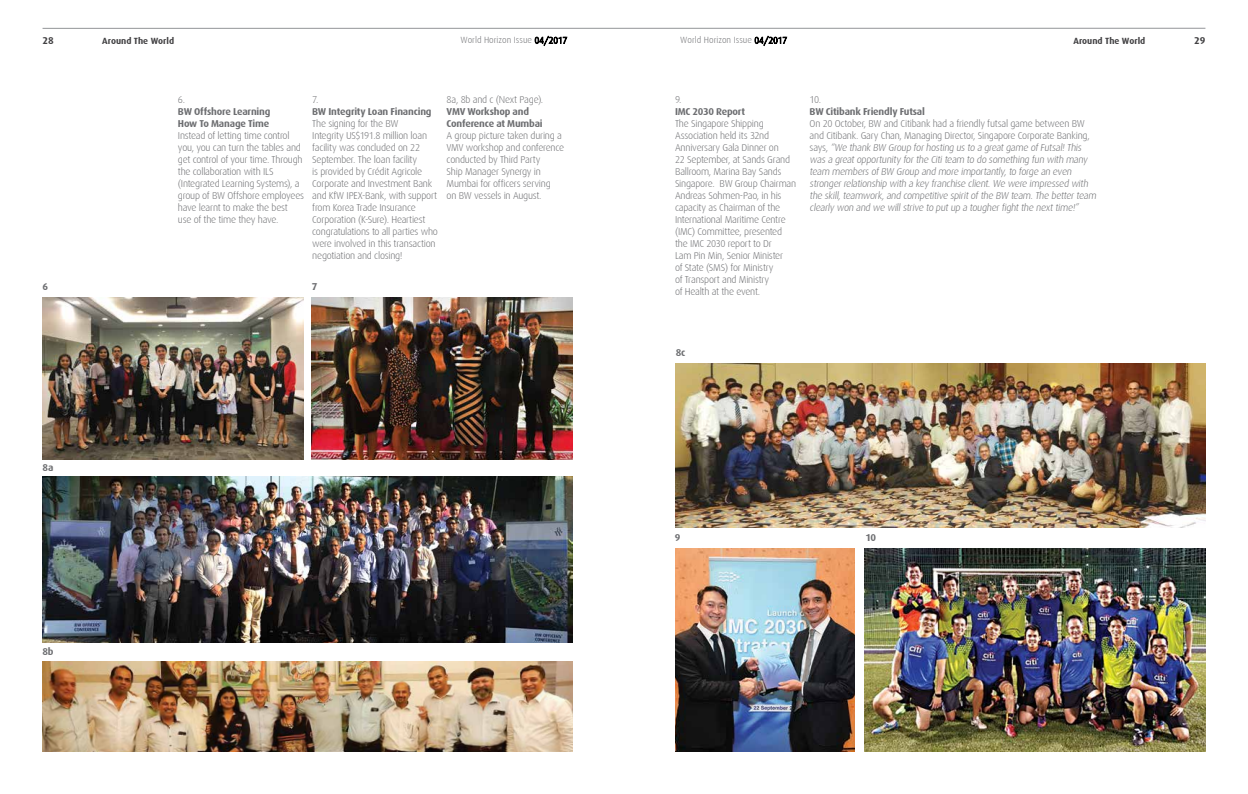
<style>
.page{position:relative;width:1248px;height:794px;background:#fff}
.page>*{position:absolute;margin:0;border:0;box-sizing:border-box;transform-origin:0 0}
.t1{font:300 10px/12px "Dax";letter-spacing:-.025em;color:#6d6e71}
.t2{font:700 10px/12px "Dax";letter-spacing:-.02em;color:#6d6e71}
.t3{font:700 10px "Dax";color:#414042}
.t4{font:300 9px "Dax";color:#6d6e71}
.t5{font:700 9px "Dax";color:#414042}
.s1{color:#000}
</style>
<div class="page">
<hr style="left:43px;top:28px;width:1162px;height:1px;background:#939598">
<svg style="left:754px;top:36px;width:33px;height:10px"></svg>
<svg style="left:534px;top:36px;width:33px;height:10px"></svg>
<img style="left:43px;top:477px;width:529px;height:165px">
<img style="left:312px;top:297px;width:260px;height:162px">
<img style="left:42px;top:297px;width:261px;height:162px">
<img style="left:675px;top:548px;width:179px;height:203px">
<img style="left:864px;top:548px;width:341px;height:203px">
<img style="left:675px;top:363px;width:530px;height:164px">
<img style="left:42px;top:662px;width:530px;height:89px">
<p class="t3" style="left:43px;top:35px;width:13px">28</p>
<p class="t5" style="left:102px;top:36px;width:73px">Around The World</p>
<p class="t4" style="left:460px;top:35px;width:108px">World Horizon Issue <span class="s1">04/2017</span></p>
<p class="t4" style="left:680px;top:35px;width:108px">World Horizon Issue <span class="s1">04/2017</span></p>
<p class="t5" style="left:1073px;top:35px;width:73px">Around The World</p>
<p class="t3" style="left:1193px;top:35px;width:13px">29</p>
<p class="t1" style="left:178px;top:94px;width:9px">6.</p>
<p class="t2" style="left:178px;top:106px;width:94px">BW Offshore Learning<br>How To Manage Time</p>
<p class="t1" style="left:178px;top:130px;width:128px">Instead of letting time control you, you can turn the tables and get control of your time. Through the collaboration with ILS (Integrated Learning Systems), a group of BW Offshore employees have learnt to make the best<br>use of the time they have.</p>
<p class="t1" style="left:312px;top:94px;width:8px">7.</p>
<p class="t2" style="left:312px;top:106px;width:121px">BW Integrity Loan Financing</p>
<p class="t1" style="left:312px;top:118px;width:127px">The signing for the BW<br>Integrity US$191.8 million loan facility was concluded on 22<br>September. The loan facility<br>is provided by Crédit Agricole<br>Corporate and Investment Bank and KfW IPEX-Bank, with support from Korea Trade Insurance<br>Corporation (K-Sure). Heartiest congratulations to all parties who were involved in this transaction negotiation and closing!</p>
<p class="t2" style="left:43px;top:280px;width:7px">6</p>
<p class="t2" style="left:312px;top:280px;width:7px">7</p>
<p class="t1" style="left:446px;top:94px;width:98px">8a, 8b and c (Next Page).</p>
<p class="t2" style="left:446px;top:106px;width:98px">VMV Workshop and<br>Conference at Mumbai</p>
<p class="t1" style="left:446px;top:130px;width:119px">A group picture taken during a<br>VMV workshop and conference conducted by Third Party<br>Ship Manager Synergy in<br>Mumbai for officers serving<br>on BW vessels in August.</p>
<p class="t2" style="left:43px;top:461px;width:12px">8a</p>
<p class="t2" style="left:43px;top:645px;width:13px">8b</p>
<p class="t1" style="left:675px;top:94px;width:8px">9.</p>
<p class="t2" style="left:675px;top:106px;width:72px">IMC 2030 Report</p>
<p class="t1" style="left:675px;top:118px;width:123px">The Singapore Shipping<br>Association held its 32nd<br>Anniversary Gala Dinner on<br>22 September, at Sands Grand<br>Ballroom, Marina Bay Sands<br>Singapore. BW Group Chairman<br>Andreas Sohmen-Pao, in his capacity as Chairman of the<br>International Maritime Centre (IMC) Committee, presented the IMC 2030 report to Dr<br>Lam Pin Min, Senior Minister<br>of State (SMS) for Ministry<br>of Transport and Ministry<br>of Health at the event.</p>
<p class="t1" style="left:809px;top:94px;width:13px">10.</p>
<p class="t2" style="left:809px;top:106px;width:117px">BW Citibank Friendly Futsal</p>
<p class="t1" style="left:809px;top:118px;width:289px">On 20 October, BW and Citibank had a friendly futsal game between BW and Citibank. Gary Chan, Managing Director, Singapore Corporate Banking,<br>s ay s, “We thank BW Group for hosting us to a great game of Futsal! This was a great opportunity for the Citi team to do something fun with many team members of BW Group and more importantly, to forge an even stronger relationship with a key franchise client. We were impressed with the skill, teamwork, and competitive spirit of the BW team. The better team clearly won and we will strive to put up a tougher fight the next time!”</p>
<p class="t2" style="left:675px;top:347px;width:11px">8c</p>
<p class="t2" style="left:675px;top:531px;width:7px">9</p>
<p class="t2" style="left:865px;top:531px;width:12px">10</p>
</div>
